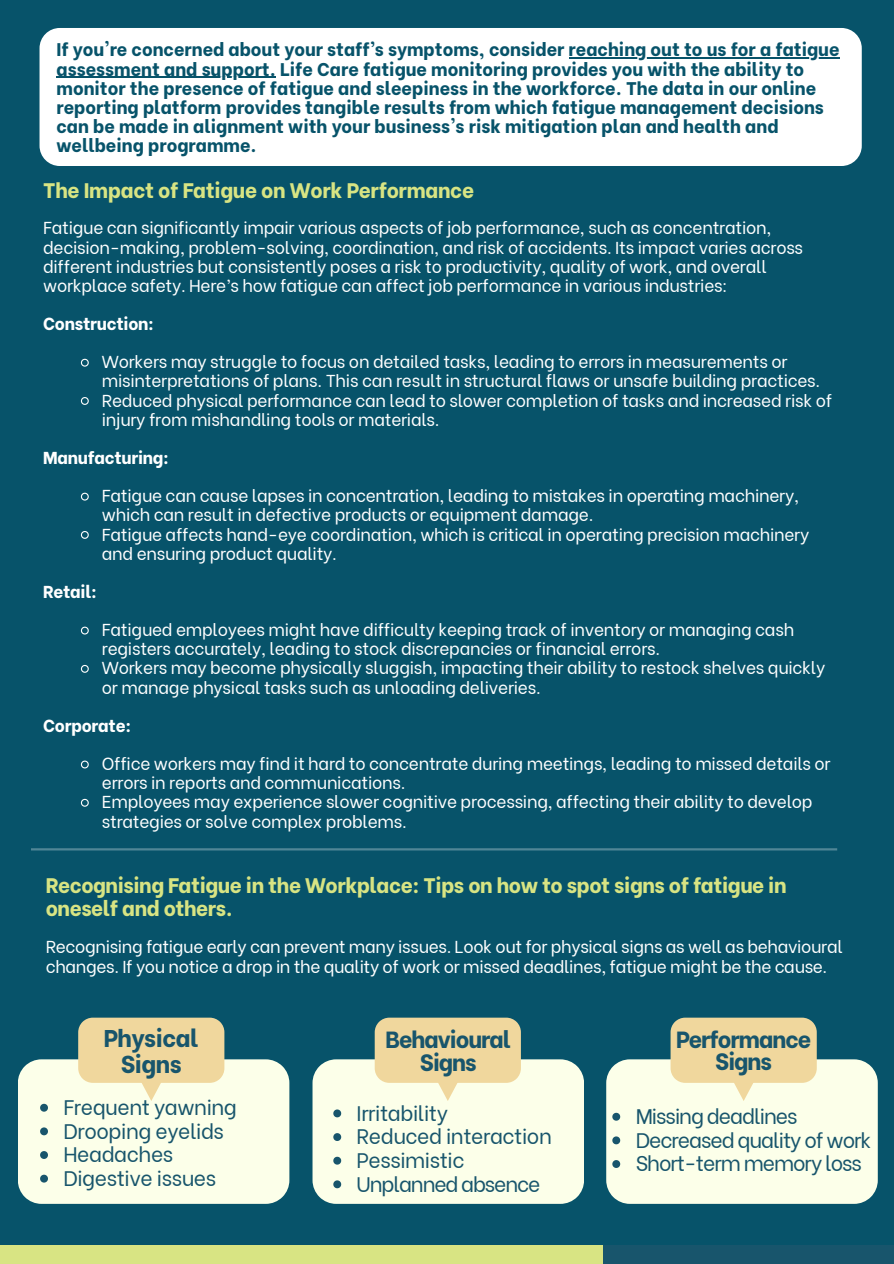
<style>
.page{position:relative;width:894px;height:1264px;background:#fff}
.page>*{position:absolute;margin:0;border:0;box-sizing:border-box;transform-origin:0 0}
.t1{font:800 24.15px/26px "Be Vietnam";letter-spacing:-.02em;color:#18556c;text-align:center}
.t2{font:800 23.4px/23.7px "Be Vietnam";letter-spacing:-.04em;color:#18556c;text-align:center}
.t3{font:800 21px/23.7px "Be Vietnam";letter-spacing:-.02em;color:#d8e483}
.t4{font:21px/23.7px "Be Vietnam";letter-spacing:-.02em;color:#18556c}
.t5{font:21px/23.7px "Be Vietnam";letter-spacing:-.05em;color:#18556c}
.t6{font:800 18.3px/19.2px "Be Vietnam";color:#07536a}
.t7{font:17.25px/19.2px "Be Vietnam";letter-spacing:-.015em;color:#fff}
.t8{font:800 17.25px "Be Vietnam";letter-spacing:-.015em;color:#fff}
</style>
<div class="page">
<div style="left:0;top:0;width:893px;height:1263px;background:#07536a"></div>
<div style="left:39px;top:28px;width:822px;height:138px;background:#fff;border-radius:20px"></div>
<div style="left:602px;top:1245px;width:291px;height:18px;background:#18556c"></div>
<div style="left:0;top:1245px;width:602px;height:18px;background:#d8e483"></div>
<svg style="left:80px;top:358px;width:9px;height:9px"></svg>
<svg style="left:80px;top:397px;width:9px;height:8px"></svg>
<svg style="left:80px;top:492px;width:9px;height:9px"></svg>
<svg style="left:80px;top:531px;width:9px;height:8px"></svg>
<svg style="left:80px;top:626px;width:9px;height:9px"></svg>
<svg style="left:80px;top:664px;width:9px;height:9px"></svg>
<svg style="left:80px;top:760px;width:9px;height:9px"></svg>
<svg style="left:80px;top:798px;width:9px;height:9px"></svg>
<hr style="left:568px;top:58px;width:271px;height:1px;background:#07536a">
<hr style="left:56px;top:77px;width:220px;height:1px;background:#07536a">
<svg style="left:18px;top:1017px;width:271px;height:186px;background:#dce2cb"></svg>
<svg style="left:312px;top:1017px;width:272px;height:186px;background:#dae1ca"></svg>
<svg style="left:606px;top:1017px;width:271px;height:186px;background:#dce2cb"></svg>
<hr style="left:31px;top:848px;width:806px;height:2px;background:#fff">
<p class="t6" style="left:56px;top:38px;width:784px">If you're concerned about your staff’s symptoms, consider reaching out to us for a fatigue assessment and support. Life Care fatigue monitoring provides you with the ability to monitor the presence of fatigue and sleepiness in the workforce. The data in our online reporting platform provides tangible results from which fatigue management decisions can be made in alignment with your business's risk mitigation plan and health and wellbeing programme.</p>
<p class="t3" style="left:43px;top:177px;width:432px">The Impact of Fatigue on Work Performance</p>
<p class="t7" style="left:43px;top:217px;width:761px">Fatigue can significantly impair various aspects of job performance, such as concentration, decision-making, problem-solving, coordination, and risk of accidents. Its impact varies across different industries but consistently poses a risk to productivity, quality of work, and overall workplace safety. Here’s how fatigue can affect job performance in various industries:</p>
<p class="t8" style="left:43px;top:309px;width:112px">Construction:</p>
<p class="t7" style="left:102px;top:351px;width:731px">Workers may struggle to focus on detailed tasks, leading to errors in measurements or misinterpretations of plans. This can result in structural flaws or unsafe building practices.<br>Reduced physical performance can lead to slower completion of tasks and increased risk of injury from mishandling tools or materials.</p>
<p class="t8" style="left:43px;top:443px;width:127px">Manufacturing:</p>
<p class="t7" style="left:102px;top:484px;width:708px">Fatigue can cause lapses in concentration, leading to mistakes in operating machinery, which can result in defective products or equipment damage.<br>Fatigue affects hand-eye coordination, which is critical in operating precision machinery and ensuring product quality.</p>
<p class="t8" style="left:43px;top:577px;width:55px">Retail:</p>
<p class="t7" style="left:102px;top:618px;width:724px">Fatigued employees might have difficulty keeping track of inventory or managing cash registers accurately, leading to stock discrepancies or financial errors.<br>Workers may become physically sluggish, impacting their ability to restock shelves quickly or manage physical tasks such as unloading deliveries.</p>
<p class="t8" style="left:43px;top:711px;width:90px">Corporate:</p>
<p class="t7" style="left:102px;top:752px;width:730px">Office workers may find it hard to concentrate during meetings, leading to missed details or errors in reports and communications.<br>Employees may experience slower cognitive processing, affecting their ability to develop strategies or solve complex problems.</p>
<p class="t3" style="left:46px;top:871px;width:742px">Recognising Fatigue in the Workplace: Tips on how to spot signs of fatigue in oneself and others.</p>
<p class="t7" style="left:46px;top:935px;width:798px">Recognising fatigue early can prevent many issues. Look out for physical signs as well as behavioural changes. If you notice a drop in the quality of work or missed deadlines, fatigue might be the cause.</p>
<h1 class="t1" style="left:104px;top:1022px;width:96px">Physical<br>Signs</h1>
<h2 class="t2" style="left:385px;top:1024px;width:127px">Behavioural<br>Signs</h2>
<h2 class="t2" style="left:676px;top:1025px;width:136px;line-height:22.5px">Performance<br>Signs</h2>
<p class="t4" style="left:63px;top:1093px;width:175px">Frequent yawning<br>Drooping eyelids<br>Headaches<br>Digestive issues</p>
<p class="t4" style="left:356px;top:1099px;width:197px">Irritability<br>Reduced interaction<br>Pessimistic<br>Unplanned absence</p>
<p class="t5" style="left:635px;top:1102px;width:237px">Missing deadlines<br>Decreased quality of work<br>Short-term memory loss</p>
</div>
